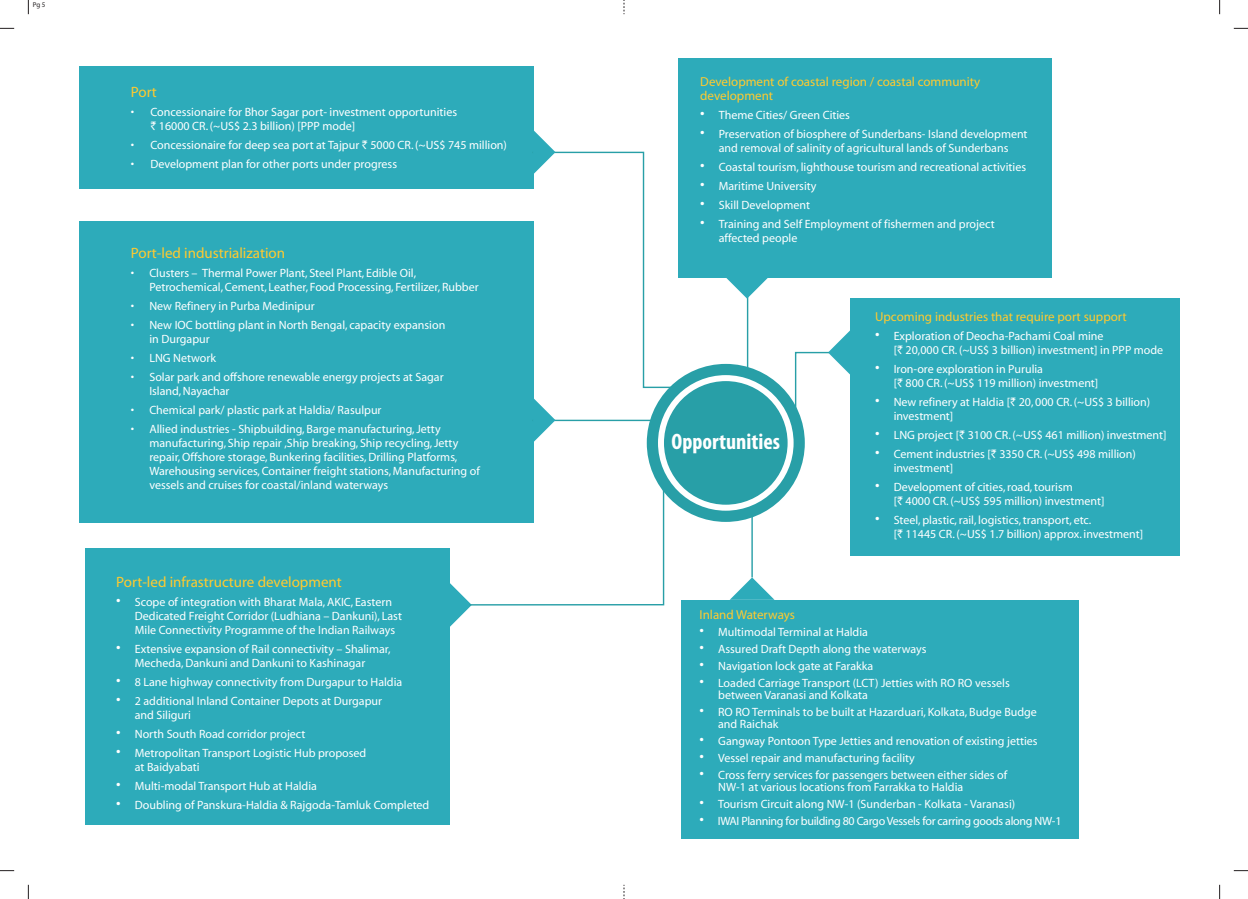
<style>
.page{position:relative;width:1248px;height:899px;background:#fff}
.page>*{position:absolute;margin:0;border:0;box-sizing:border-box;transform-origin:0 0}
.t1{font:700 condensed 22.4px "Myriad Pro";color:#fff}
.t2{font:15px "Myriad";color:#ffca2f}
.t3{font:13px/14px "Myriad";color:#ffca2f}
.t4{font:12px/14px "Myriad";color:#fff}
.t5{font:12px "Myriad";letter-spacing:-.025em;color:#fff}
.t6{font:7px "Myriad";color:#231f20}
.s1{font-family:"Rupee"}
.s2{font-size:16px}
</style>
<div class="page">
<svg style="left:0;top:28px;width:14px;height:1px"></svg>
<svg style="left:1233px;top:28px;width:14px;height:1px"></svg>
<svg style="left:0;top:870px;width:14px;height:1px"></svg>
<svg style="left:1233px;top:870px;width:14px;height:1px"></svg>
<svg style="left:28px;top:0;width:1px;height:14px"></svg>
<svg style="left:1219px;top:0;width:1px;height:14px"></svg>
<svg style="left:28px;top:884px;width:1px;height:15px"></svg>
<svg style="left:1219px;top:884px;width:1px;height:15px"></svg>
<div style="left:646px;top:364px;width:158px;height:158px;border:11px solid #289fa7;border-radius:50%"></div>
<div style="left:664px;top:381px;width:123px;height:123px;background:#289fa7;border-radius:50%"></div>
<div style="left:79px;top:221px;width:455px;height:302px;background:#2dabba"></div>
<div style="left:681px;top:600px;width:397px;height:238px;background:#2dabba"></div>
<div style="left:678px;top:58px;width:374px;height:219px;background:#2dabba"></div>
<div style="left:849px;top:298px;width:330px;height:258px;background:#2dabba"></div>
<div style="left:85px;top:549px;width:365px;height:276px;background:#2dabba"></div>
<hr style="left:532px;top:420px;width:128px;height:1px;background:#289fa7">
<hr style="left:746px;top:280px;width:2px;height:93px;background:#289fa7">
<svg style="left:533px;top:398px;width:22px;height:44px"></svg>
<div style="left:79px;top:66px;width:455px;height:123px;background:#2dabba"></div>
<svg style="left:532px;top:130px;width:152px;height:259px"></svg>
<svg style="left:724px;top:277px;width:45px;height:22px"></svg>
<svg style="left:729px;top:577px;width:45px;height:23px"></svg>
<svg style="left:449px;top:488px;width:216px;height:139px"></svg>
<svg style="left:794px;top:330px;width:56px;height:83px"></svg>
<hr style="left:751px;top:514px;width:1px;height:63px;background:#289fa7">
<p class="t6" style="left:33px;top:1px;width:14px">Pg 5</p>
<p class="t2" style="left:131px;top:84px;width:28px">Port</p>
<p class="t4" style="left:150px;top:105px;width:308px;text-indent:-20px">• Concessionaire for Bhor Sagar port- investment opportunities <span class="s1">`</span> 16000 CR. (~US$ 2.3 billion) [PPP mode]</p>
<p class="t4" style="left:131px;top:138px;width:377px">• Concessionaire for deep sea port at Tajpur <span class="s1">`</span> 5000 CR. (~US$ 745 million)</p>
<p class="t4" style="left:131px;top:157px;width:268px">• Development plan for other ports under progress</p>
<p class="t2" style="left:131px;top:245px;width:156px">Port-led industrialization</p>
<p class="t4" style="left:149px;top:266px;width:331px;text-indent:-19px">• Clusters – Thermal Power Plant, Steel Plant, Edible Oil,<br>Petrochemical, Cement, Leather, Food Processing, Fertilizer, Rubber</p>
<p class="t4" style="left:131px;top:299px;width:185px">• New Refinery in Purba Medinipur</p>
<p class="t4" style="left:149px;top:318px;width:297px;text-indent:-19px">• New IOC bottling plant in North Bengal, capacity expansion in Durgapur</p>
<p class="t4" style="left:131px;top:351px;width:87px">• LNG Network</p>
<p class="t4" style="left:149px;top:370px;width:296px;text-indent:-19px">• Solar park and offshore renewable energy projects at Sagar<br>Island, Nayachar</p>
<p class="t4" style="left:131px;top:403px;width:252px">• Chemical park/ plastic park at Haldia/ Rasulpur</p>
<p class="t4" style="left:149px;top:422px;width:332px;text-indent:-19px">• Allied industries - Shipbuilding, Barge manufacturing, Jetty manufacturing, Ship repair ,Ship breaking, Ship recycling, Jetty repair, Offshore storage, Bunkering facilities, Drilling Platforms, Warehousing services, Container freight stations, Manufacturing of vessels and cruises for coastal/inland waterways</p>
<p class="t2" style="left:116px;top:574px;width:227px">Port-led infrastructure development</p>
<p class="t4" style="left:135px;top:595px;width:269px;text-indent:-18px"><span class="s2">•</span> Scope of integration with Bharat Mala, AKIC, Eastern<br>Dedicated Freight Corridor (Ludhiana – Dankuni), Last<br>Mile Connectivity Programme of the Indian Railways</p>
<p class="t4" style="left:116px;top:642px;width:276px;text-align:center"><span class="s2">•</span> Extensive expansion of Rail connectivity – Shalimar,<br>Mecheda, Dankuni and Dankuni to Kashinagar</p>
<p class="t4" style="left:116px;top:675px;width:287px"><span class="s2">•</span> 8 Lane highway connectivity from Durgapur to Haldia</p>
<p class="t4" style="left:135px;top:694px;width:249px;text-indent:-18px"><span class="s2">•</span> 2 additional Inland Container Depots at Durgapur and Siliguri</p>
<p class="t4" style="left:116px;top:727px;width:191px"><span class="s2">•</span> North South Road corridor project</p>
<p class="t4" style="left:135px;top:746px;width:233px;text-indent:-18px"><span class="s2">•</span> Metropolitan Transport Logistic Hub proposed at Baidyabati</p>
<p class="t4" style="left:116px;top:779px;width:202px"><span class="s2">•</span> Multi-modal Transport Hub at Haldia</p>
<p class="t4" style="left:116px;top:798px;width:314px"><span class="s2">•</span> Doubling of Panskura-Haldia &amp; Rajgoda-Tamluk Completed</p>
<p class="t3" style="left:700px;top:75px;width:281px">Development of coastal region / coastal community development</p>
<p class="t4" style="left:700px;top:109px;width:151px"><span class="s2">•</span> Theme Cities/ Green Cities</p>
<p class="t4" style="left:700px;top:128px;width:329px;text-align:center"><span class="s2">•</span> Preservation of biosphere of Sunderbans- Island development and removal of salinity of agricultural lands of Sunderbans</p>
<p class="t4" style="left:700px;top:161px;width:327px"><span class="s2">•</span> Coastal tourism, lighthouse tourism and recreational activities</p>
<p class="t4" style="left:700px;top:180px;width:118px"><span class="s2">•</span> Maritime University</p>
<p class="t4" style="left:700px;top:199px;width:111px"><span class="s2">•</span> Skill Development</p>
<p class="t4" style="left:718px;top:218px;width:277px;text-indent:-18px"><span class="s2">•</span> Training and Self Employment of fishermen and project affected people</p>
<h1 class="t1" style="left:671px;top:428px;width:110px">Opportunities</h1>
<p class="t3" style="left:875px;top:310px;width:253px">Upcoming industries that require port support</p>
<p class="t4" style="left:893px;top:330px;width:271px;text-indent:-18px"><span class="s2">•</span> Exploration of Deocha-Pachami Coal mine<br>[<span class="s1">`</span> 20,000 CR. (~US$ 3 billion) investment] in PPP mode</p>
<p class="t4" style="left:893px;top:363px;width:206px;text-indent:-18px"><span class="s2">•</span> Iron-ore exploration in Purulia<br>[<span class="s1">`</span> 800 CR. (~US$ 119 million) investment]</p>
<p class="t4" style="left:893px;top:396px;width:258px;text-indent:-18px"><span class="s2">•</span> New refinery at Haldia [<span class="s1">`</span> 20, 000 CR. (~US$ 3 billion) investment]</p>
<p class="t4" style="left:875px;top:429px;width:293px"><span class="s2">•</span> LNG project [<span class="s1">`</span> 3100 CR. (~US$ 461 million) investment]</p>
<p class="t4" style="left:893px;top:448px;width:244px;text-indent:-18px"><span class="s2">•</span> Cement industries [<span class="s1">`</span> 3350 CR. (~US$ 498 million) investment]</p>
<p class="t4" style="left:893px;top:481px;width:212px;text-indent:-18px"><span class="s2">•</span> Development of cities, road, tourism<br>[<span class="s1">`</span> 4000 CR. (~US$ 595 million) investment]</p>
<p class="t4" style="left:893px;top:514px;width:251px;text-indent:-18px"><span class="s2">•</span> Steel, plastic, rail, logistics, transport, etc.<br>[<span class="s1">`</span> 11445 CR. (~US$ 1.7 billion) approx. investment]</p>
<p class="t3" style="left:699px;top:608px;width:97px">Inland Waterways</p>
<p class="t4" style="left:699px;top:625px;width:170px"><span class="s2">•</span> Multimodal Terminal at Haldia</p>
<p class="t4" style="left:699px;top:642px;width:228px"><span class="s2">•</span> Assured Draft Depth along the waterways</p>
<p class="t4" style="left:699px;top:659px;width:175px"><span class="s2">•</span> Navigation lock gate at Farakka</p>
<p class="t4" style="left:718px;top:677px;width:293px;line-height:12px;text-indent:-18px"><span class="s2">•</span> Loaded Carriage Transport (LCT) Jetties with RO RO vessels between Varanasi and Kolkata</p>
<p class="t4" style="left:718px;top:706px;width:320px;line-height:12px;text-indent:-18px"><span class="s2">•</span> RO RO Terminals to be built at Hazarduari, Kolkata, Budge Budge and Raichak</p>
<p class="t4" style="left:699px;top:734px;width:339px"><span class="s2">•</span> Gangway Pontoon Type Jetties and renovation of existing jetties</p>
<p class="t4" style="left:699px;top:751px;width:217px"><span class="s2">•</span> Vessel repair and manufacturing facility</p>
<p class="t4" style="left:718px;top:769px;width:290px;line-height:12px;text-indent:-18px"><span class="s2">•</span> Cross ferry services for passengers between either sides of<br>NW-1 at various locations from Farrakka to Haldia</p>
<p class="t4" style="left:699px;top:797px;width:317px"><span class="s2">•</span> Tourism Circuit along NW-1 (Sunderban - Kolkata - Varanasi)</p>
<p class="t5" style="left:699px;top:815px;width:363px"><span class="s2">•</span> IWAI Planning for building 80 Cargo Vessels for carring goods along NW-1</p>
</div>
